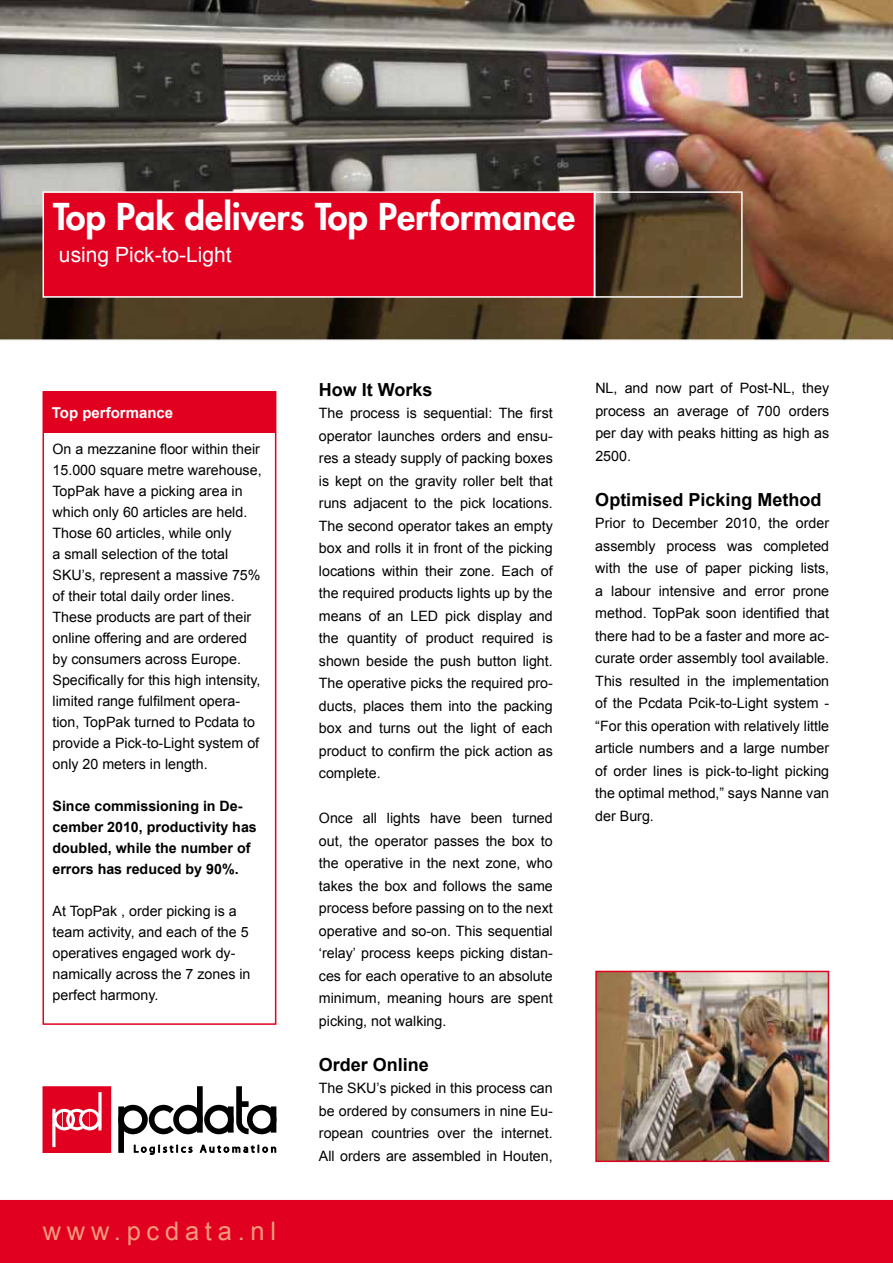
<style>
.page{position:relative;width:893px;height:1263px;background:#fff}
.page>*{position:absolute;margin:0;border:0;box-sizing:border-box;transform-origin:0 0}
.t1{font:800 36px "Futura";color:#fff}
.t2{font:25.5px "Arial";letter-spacing:.225em;color:#f29b7e}
.t3{font:21px "Arial";color:#fff}
.t4{font:700 18px "Arial";color:#000}
.t5{font:700 15px "Arial";color:#fff}
.t6{font:14.25px/22.5px "Arial";color:#000;text-align:justify}
.t7{font:700 14.25px/21px "Arial";color:#000}
</style>
<div class="page">
<img style="left:0;top:0;width:893px;height:339px">
<div style="left:0;top:1199px;width:893px;height:64px;background:#e20020"></div>
<div style="left:43px;top:191px;width:552px;height:107px;background:#e20020;border:2px solid #fff"></div>
<div style="left:594px;top:191px;width:149px;height:107px;border:2px solid #fff"></div>
<hr style="left:0;top:1198px;width:893px;height:2px;background:#fff">
<div style="left:43px;top:391px;width:233px;height:634px;border:2px solid #e20020"></div>
<div style="left:43px;top:392px;width:233px;height:41px;background:#e20020"></div>
<svg style="left:43px;top:1086px;width:233px;height:69px"></svg>
<img style="left:598px;top:974px;width:228px;height:185px">
<div style="left:595px;top:971px;width:234px;height:191px;border:2px solid #e20020"></div>
<h1 class="t1" style="left:53px;top:194px;width:523px">Top Pak delivers Top Performance</h1>
<h3 class="t3" style="left:59px;top:241px;width:174px">using Pick-to-Light</h3>
<p class="t5" style="left:52px;top:403px;width:123px">Top performance</p>
<p class="t6" style="left:53px;top:439px;width:211px;line-height:21px;text-align:left">On a mezzanine floor within their<br>15.000 square metre warehouse,<br>TopPak have a picking area in which only 60 articles are held.<br>Those 60 articles, while only<br>a small selection of the total<br>SKU’s, represent a massive 75% of their total daily order lines.<br>These products are part of their online offering and are ordered by consumers across Europe.<br>Specifically for this high intensity, limited range fulfilment opera&shy;tion, TopPak turned to Pcdata to provide a Pick-to-Light system of only 20 meters in length.</p>
<p class="t7" style="left:53px;top:796px;width:206px">Since commissioning in De&shy;cember 2010, productivity has doubled, while the number of errors has reduced by 90%.</p>
<p class="t6" style="left:53px;top:901px;width:199px;line-height:21px;text-align:left">At TopPak , order picking is a team activity, and each of the 5 operatives engaged work dy&shy;namically across the 7 zones in perfect harmony.</p>
<h2 class="t2" style="left:43px;top:1215px;width:235px">www.pcdata.nl</h2>
<p class="t4" style="left:319px;top:378px;width:115px">How It Works</p>
<p class="t6" style="left:319px;top:402px;width:235px">The process is sequential: The first operator launches orders and ensu&shy;res a steady supply of packing boxes is kept on the gravity roller belt that runs adjacent to the pick locations.<br>The second operator takes an empty box and rolls it in front of the picking locations within their zone. Each of the required products lights up by the means of an LED pick display and the quantity of product required is shown beside the push button light.<br>The operative picks the required pro&shy;ducts, places them into the packing box and turns out the light of each product to confirm the pick action as complete.</p>
<p class="t6" style="left:319px;top:807px;width:235px">Once all lights have been turned out, the operator passes the box to the operative in the next zone, who takes the box and follows the same process before passing on to the next operative and so-on. This sequential ‘relay’ process keeps picking distan&shy;ces for each operative to an absolute minimum, meaning hours are spent picking, not walking.</p>
<p class="t4" style="left:319px;top:1053px;width:112px">Order Online</p>
<p class="t6" style="left:319px;top:1077px;width:235px">The SKU’s picked in this process can be ordered by consumers in nine Eu&shy;ropean countries over the internet.<br>All orders are assembled in Houten,</p>
<p class="t6" style="left:595px;top:377px;width:235px">NL, and now part of Post-NL, they process an average of 700 orders per day with peaks hitting as high as 2500.</p>
<p class="t4" style="left:595px;top:487px;width:228px">Optimised Picking Method</p>
<p class="t6" style="left:595px;top:512px;width:235px">Prior to December 2010, the order assembly process was completed with the use of paper picking lists, a labour intensive and error prone method. TopPak soon identified that there had to be a faster and more ac&shy;curate order assembly tool available.<br>This resulted in the implementation of the Pcdata Pcik-to-Light system - “For this operation with relatively little article numbers and a large number of order lines is pick-to-light picking the optimal method,” says Nanne van der Burg.</p>
</div>
